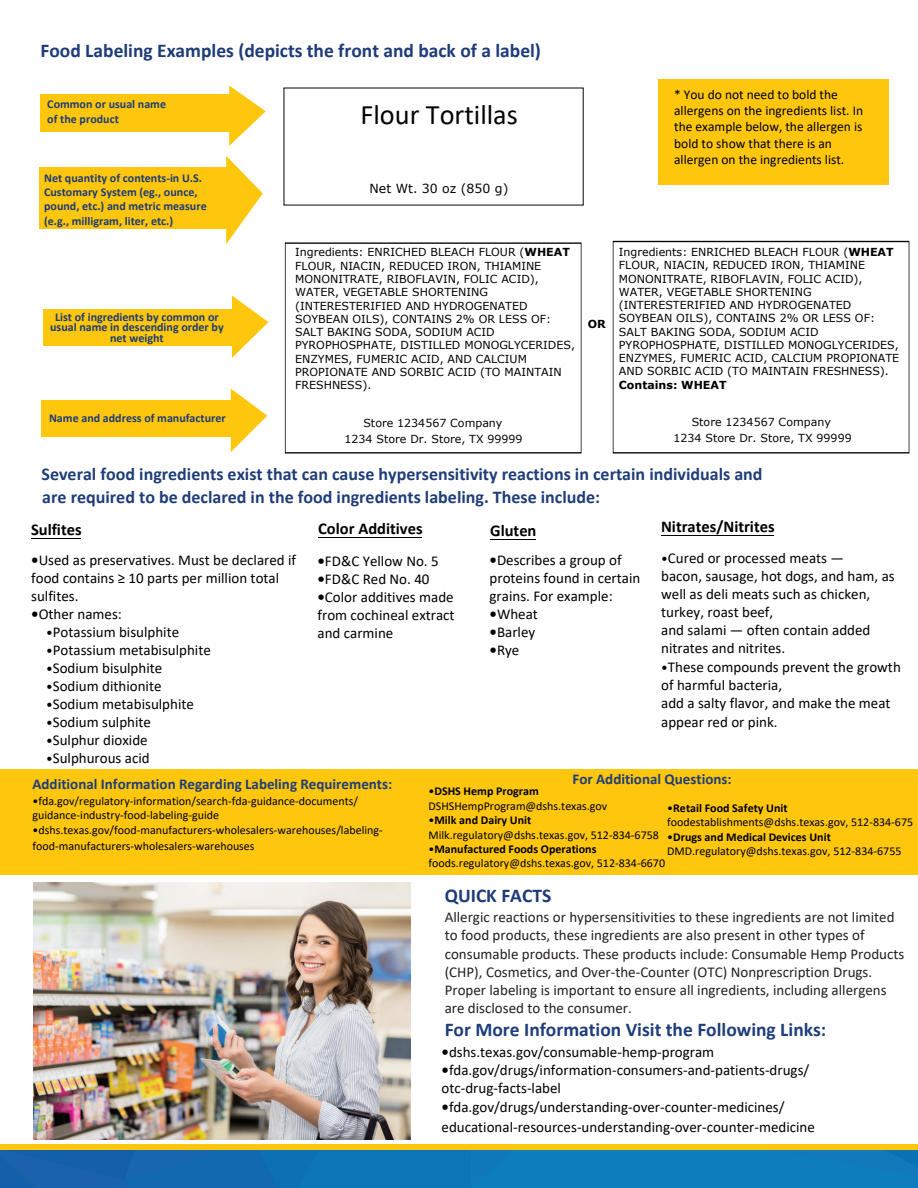
<style>
.page{position:relative;width:918px;height:1188px;background:#fff}
.page>*{position:absolute;margin:0;border:0;box-sizing:border-box;transform-origin:0 0}
.t1{font:28.2px "Calibri";color:#040503}
.t2{font:700 19.5px "Calibri";color:#1d3b78}
.t3{font:700 19.5px "Calibri";color:#1f3d79}
.t4{font:700 18px/23.1px "Calibri";color:#1f3d79}
.t5{font:700 16.5px "Calibri";color:#000}
.t6{font:700 16.5px "Calibri";color:#000}
.t7{font:15px/18px "Calibri";color:#000}
.t8{font:15px/18.3px "Calibri";color:#231f20}
.t9{font:700 15px "Calibri";color:#1f3d79}
.t10{font:700 15px "Calibri";color:#1f3d79}
.t11{font:13.5px/16.2px "Calibri";color:#000}
.t12{font:12.45px "Verdana";color:#040503}
.t13{font:12px/14.4px "Calibri";color:#000}
.t14{font:700 12px/14.4px "Calibri";color:#1d3b78}
.t15{font:700 12px/10.5px "Calibri";color:#1d3b78;text-align:center}
.t16{font:700 12px/14.4px "Calibri";color:#1f3d79}
.t17{font:11.1px/13.2px "Verdana";color:#000}
.t18{font:11.1px/16px "Verdana";color:#040503;text-align:center}
.t19{font:700 11.1px "Verdana";color:#000}
.s1{font-style:inherit}
.s2{font-weight:700}
.s3{font-size:13.5px}
</style>
<div class="page">
<div style="left:658px;top:80px;width:231px;height:105px;background:#fec60d"></div>
<div style="left:43px;top:310px;width:190px;height:36px;background:#fec60d"></div>
<div style="left:40px;top:95px;width:190px;height:37px;background:#fec60d"></div>
<div style="left:0;top:769px;width:918px;height:105px;background:#fec60d"></div>
<svg style="left:0;top:1149px;width:918px;height:39px;background:#1575b2"></svg>
<div style="left:0;top:1144px;width:918px;height:5px;background:#fec60d"></div>
<img style="left:33px;top:882px;width:377px;height:258px">
<div style="left:41px;top:400px;width:190px;height:37px;background:#fec60d"></div>
<svg style="left:231px;top:389px;width:36px;height:63px"></svg>
<svg style="left:226px;top:156px;width:37px;height:88px"></svg>
<div style="left:39px;top:167px;width:188px;height:62px;background:#fec60d"></div>
<svg style="left:229px;top:86px;width:37px;height:60px"></svg>
<svg style="left:232px;top:296px;width:37px;height:62px"></svg>
<div style="left:285px;top:243px;width:297px;height:210px;border:1px solid #040503"></div>
<div style="left:613px;top:241px;width:297px;height:212px;border:1px solid #040503"></div>
<hr style="left:491px;top:539px;width:45px;height:1px;background:#000">
<hr style="left:319px;top:537px;width:103px;height:1px;background:#000">
<hr style="left:31px;top:538px;width:50px;height:1px;background:#000">
<hr style="left:662px;top:535px;width:112px;height:1px;background:#000">
<h2 class="t2" style="left:41px;top:36px;width:502px">Food Labeling Examples (depicts the front and back of a label)</h2>
<p class="t16" style="left:47px;top:97px;width:120px">Common or usual name of the product</p>
<p class="t14" style="left:44px;top:170px;width:164px">Net quantity of contents<span class="s1">-i</span>n U.S.<br>Customary System (<span class="s1">e</span>g., ounce, pound, <span class="s1">etc.)</span> and metric measure (e.g., milligram, <span class="s1">l</span>iter<span class="s1">, etc.</span>)</p>
<p class="t15" style="left:50px;top:312px;width:175px">List of ingredients by common or usual name in descending order by net weight</p>
<p class="t14" style="left:49px;top:411px;width:178px">Name and address of man<span class="s1">u</span>factu<span class="s1">r</span>er</p>
<h1 class="t1" style="left:361px;top:95px;width:159px">Flour Tortillas</h1>
<p class="t12" style="left:370px;top:180px;width:140px">Net Wt. 30 oz (850 g)</p>
<p class="t17" style="left:295px;top:246px;width:281px">Ingredients: ENRICHED BLEACH FLOUR (<span class="s2">WHEAT </span>FLOUR, NIACIN, REDUCED IRON, THIAMINE MONONITRATE, RIBOFLAVIN, FOLIC ACID), WATER, VEGETABLE SHORTENING (INTERESTERIFIED AND HYDROGENATED SOYBEAN OILS), CONTAINS 2% OR LESS OF:<br>SALT BAKING SODA, SODIUM ACID PYROPHOSPHATE, DISTILLED MONOGLYCERIDES, ENZYMES, FUMERIC ACID, AND CALCIUM PROPIONATE AND SORBIC ACID (TO MAINTAIN FRESHNESS).</p>
<p class="t18" style="left:345px;top:415px;width:180px">Store 1234567 Company<br>1234 Store Dr. Store, TX 99999</p>
<p class="t11" style="left:674px;top:86px;width:191px">* You do not need to bold the allergens on the ingredients list. In the example below, the allergen is bold to show that there is an allergen on the ingredients list.</p>
<p class="t19" style="left:588px;top:316px;width:20px">OR</p>
<p class="t17" style="left:619px;top:245px;width:282px">Ingredients: ENRICHED BLEACH FLOUR (<span class="s2">WHEAT </span>FLOUR, NIACIN, REDUCED IRON, THIAMINE MONONITRATE, RIBOFLAVIN, FOLIC ACID), WATER, VEGETABLE SHORTENING (INTERESTERIFIED AND HYDROGENATED SOYBEAN OILS), CONTAINS 2% OR LESS OF:<br>SALT BAKING SODA, SODIUM ACID PYROPHOSPHATE, DISTILLED MONOGLYCERIDES, ENZYMES, FUMERIC ACID, CALCIUM PROPIONATE AND SORBIC ACID (TO MAINTAIN FRESHNESS).<br><span class="s2">Contains:</span> <span class="s2">WHEAT</span></p>
<p class="t18" style="left:673px;top:413px;width:180px">Store 1234567 Company<br>1234 Store Dr. Store, TX 99999</p>
<p class="t4" style="left:42px;top:462px;width:723px">Several food ingredients exist that can cause hypersensitivity reactions in certain individuals and are required to be declared in the food ingredients labeling. These include:</p>
<p class="t6" style="left:31px;top:518px;width:52px">Sulfites</p>
<p class="t5" style="left:318px;top:517px;width:106px">Color Additives</p>
<p class="t5" style="left:490px;top:519px;width:48px">Gluten</p>
<p class="t7" style="left:490px;top:551px;width:152px"><span class="s2">•</span>Describes a group of proteins found in certain grains. For example:</p>
<p class="t7" style="left:490px;top:605px;width:50px"><span class="s2">•</span>Wheat</p>
<p class="t7" style="left:490px;top:623px;width:47px"><span class="s2">•</span>Barley</p>
<p class="t7" style="left:490px;top:641px;width:31px"><span class="s2">•</span>Rye</p>
<p class="t5" style="left:661px;top:515px;width:115px">Nitrates/Nitrites</p>
<p class="t7" style="left:661px;top:549px;width:235px"><span class="s3">•</span>Cured or processed meats —<br>bacon, sausage, hot dogs, and ham, as well as deli meats such as chicken, turkey, roast beef,<br>and salami — often contain added nitrates and nitrites.</p>
<p class="t7" style="left:661px;top:657px;width:241px"><span class="s3">•</span>These compounds prevent the growth of harmful bacteria,<br>add a salty flavor, and make the meat appear red or pink.</p>
<p class="t7" style="left:31px;top:551px;width:267px"><span class="s2">•</span>Used as preservatives. Must be declared if food contains ≥ 10 parts per million total sulfites.</p>
<p class="t7" style="left:31px;top:605px;width:92px"><span class="s2">•</span>Other names:</p>
<p class="t7" style="left:46px;top:623px;width:135px"><span class="s3">•</span>Potassium bisulphite</p>
<p class="t7" style="left:46px;top:641px;width:166px"><span class="s3">•</span>Potassium metabisulphite</p>
<p class="t7" style="left:46px;top:659px;width:118px"><span class="s3">•</span>Sodium bisulphite</p>
<p class="t7" style="left:46px;top:677px;width:117px"><span class="s3">•</span>Sodium dithionite</p>
<p class="t7" style="left:46px;top:695px;width:149px"><span class="s3">•</span>Sodium metabisulphite</p>
<p class="t7" style="left:46px;top:713px;width:106px"><span class="s3">•</span>Sodium sulphite</p>
<p class="t7" style="left:46px;top:731px;width:103px"><span class="s3">•</span>Sulphur dioxide</p>
<p class="t7" style="left:46px;top:749px;width:105px"><span class="s3">•</span>Sulphurous acid</p>
<p class="t7" style="left:318px;top:551px;width:123px"><span class="s2">•</span>FD&amp;C Yellow No. 5</p>
<p class="t7" style="left:318px;top:569px;width:114px"><span class="s2">•</span>FD&amp;C Red No. 40</p>
<p class="t7" style="left:318px;top:587px;width:139px;text-align:justify"><span class="s2">•</span>Color additives made from cochineal extract and carmine</p>
<p class="t9" style="left:33px;top:774px;width:361px">Additional Information Regarding Labeling Requirements:</p>
<p class="t13" style="left:33px;top:793px;width:327px">•fda.gov/regulatory-information/search-fda-guidance-documents/ guidance-industry-food-labeling-guide</p>
<p class="t13" style="left:33px;top:821px;width:352px;line-height:16.6px">•dshs.texas.gov/food-manufacturers-wholesalers-warehouses/labeling&shy;food-manufacturers-wholesalers-warehouses</p>
<p class="t10" style="left:573px;top:769px;width:161px">For Additional Questions:</p>
<p class="t13" style="left:428px;top:784px;width:180px">•<span class="s2">DSHS Hemp Program<br></span>DSHSHempProgram@dshs.texas.gov</p>
<p class="t13" style="left:428px;top:813px;width:232px">•<span class="s2">Milk and Dairy Unit<br></span>Milk.regulatory@dshs.texas.gov, 512-834-6758</p>
<p class="t13" style="left:428px;top:842px;width:238px">•<span class="s2">Manufactured Foods Operations </span>foods.regulatory@dshs.texas.gov, 512-834-6670</p>
<p class="t13" style="left:667px;top:800px;width:248px">•<span class="s2">Retail Food Safety Unit </span>foodestablishments@dshs.texas.gov, 512-834-675</p>
<p class="t13" style="left:667px;top:829px;width:236px">•<span class="s2">Drugs and Medical Devices Unit<br></span>DMD.regulatory@dshs.texas.gov, 512-834-6755</p>
<h2 class="t2" style="left:445px;top:882px;width:108px">QUICK FACTS</h2>
<p class="t8" style="left:445px;top:907px;width:461px">Allergic reactions or hypersensitivities to these ingredients are not limited to food products, these ingredients are also present in other types of consumable products. These products include: Consumable Hemp Products (CHP), Cosmetics, and Over-the-Counter (OTC) Nonprescription Drugs.<br>Proper labeling is important to ensure all ingredients, including allergens are disclosed to the consumer.</p>
<h2 class="t3" style="left:445px;top:1015px;width:383px">For More Information Visit the Following Links:</h2>
<p class="t7" style="left:442px;top:1043px;width:274px"><span class="s2">•</span>dshs.texas.gov/consumable-hemp-program</p>
<p class="t7" style="left:442px;top:1061px;width:369px"><span class="s2">•</span>fda.gov/drugs/information-consumers-and-patients-drugs/ otc-drug-facts-label</p>
<p class="t7" style="left:442px;top:1098px;width:375px;line-height:19.2px"><span class="s2">•</span>fda.gov/drugs/understanding-over-counter-medicines/ educational-resources-understanding-over-counter-medicine</p>
</div>
